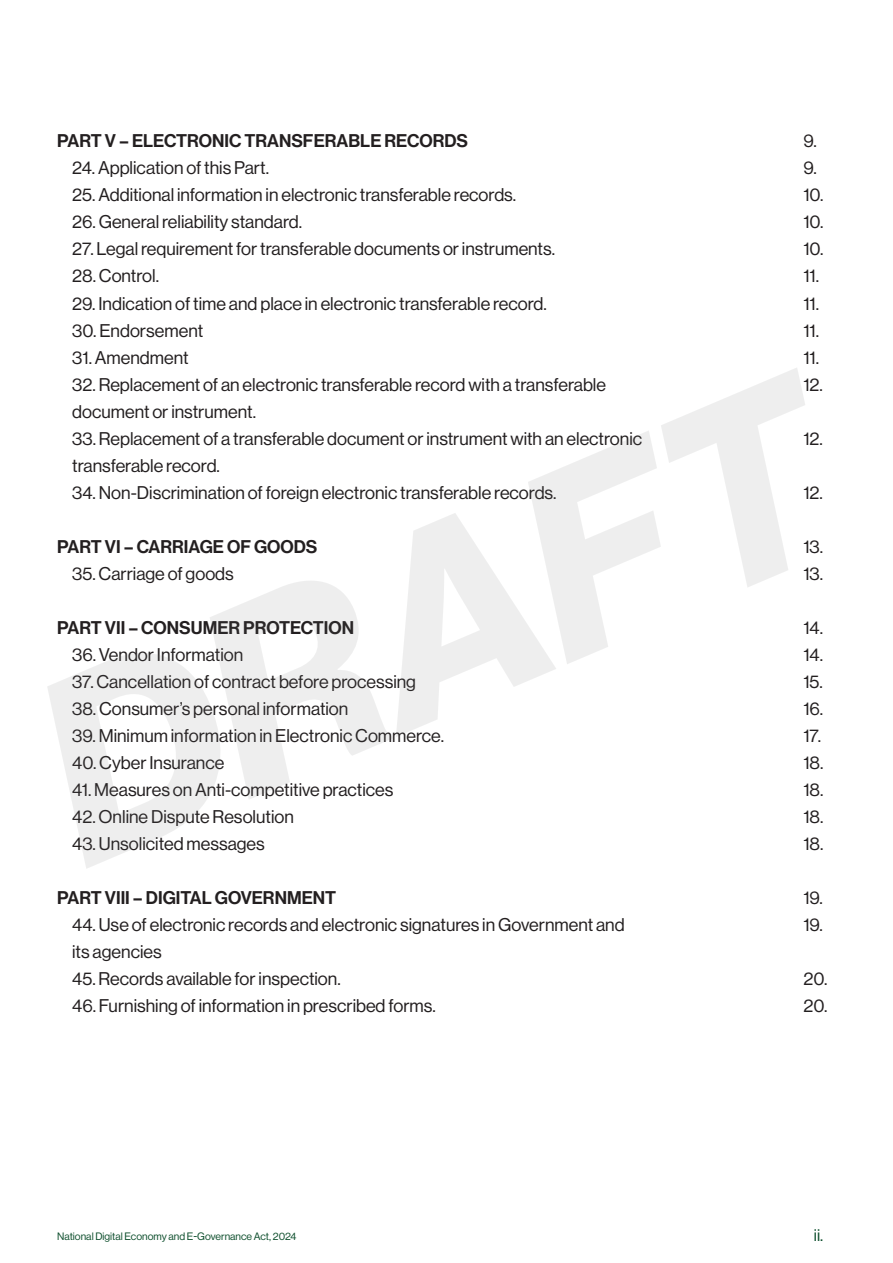
<style>
.page{position:relative;width:893px;height:1263px;background:#fff}
.page>*{position:absolute;margin:0;border:0;box-sizing:border-box;transform-origin:0 0}
.t1{font:18px/27px "Neue Haas Display";color:#231f20}
.t2{font:18px "Neue Haas Display Mediu";color:#231f20}
.t3{font:16.5px "Neue Haas Display";color:#0d4e2c}
.t4{font:10.5px "Neue Haas Display";color:#0d4e2c}
</style>
<div class="page">
<svg style="left:47px;top:368px;width:758px;height:500px"></svg>
<p class="t2" style="left:57px;top:131px;width:412px">PART V – ELECTRONIC TRANSFERABLE RECORDS</p>
<p class="t1" style="left:72px;top:155px;width:198px">24. Application of this Part.</p>
<p class="t1" style="left:72px;top:182px;width:445px">25. Additional information in electronic transferable records.</p>
<p class="t1" style="left:72px;top:209px;width:231px">26. General reliability standard.</p>
<p class="t1" style="left:72px;top:236px;width:484px">27. Legal requirement for transferable documents or instruments.</p>
<p class="t1" style="left:72px;top:263px;width:88px">28. Control.</p>
<p class="t1" style="left:72px;top:290px;width:476px">29. Indication of time and place in electronic transferable record.</p>
<p class="t1" style="left:72px;top:317px;width:133px">30. Endorsement</p>
<p class="t1" style="left:72px;top:344px;width:118px">31. Amendment</p>
<p class="t1" style="left:72px;top:371px;width:535px">32. Replacement of an electronic transferable record with a transferable document or instrument.</p>
<p class="t1" style="left:72px;top:425px;width:571px">33. Replacement of a transferable document or instrument with an electronic transferable record.</p>
<p class="t1" style="left:72px;top:479px;width:486px">34. Non-Discrimination of foreign electronic transferable records.</p>
<p class="t2" style="left:57px;top:536px;width:262px">PART VI – CARRIAGE OF GOODS</p>
<p class="t1" style="left:72px;top:560px;width:163px">35. Carriage of goods</p>
<p class="t2" style="left:57px;top:617px;width:298px">PART VII – CONSUMER PROTECTION</p>
<p class="t1" style="left:72px;top:641px;width:173px">36. Vendor Information</p>
<p class="t1" style="left:72px;top:668px;width:345px">37. Cancellation of contract before processing</p>
<p class="t1" style="left:72px;top:695px;width:278px">38. Consumer’s personal information</p>
<p class="t1" style="left:72px;top:722px;width:373px">39. Minimum information in Electronic Commerce.</p>
<p class="t1" style="left:72px;top:749px;width:154px">40. Cyber Insurance</p>
<p class="t1" style="left:72px;top:776px;width:323px">41. Measures on Anti-competitive practices</p>
<p class="t1" style="left:72px;top:803px;width:223px">42. Online Dispute Resolution</p>
<p class="t1" style="left:72px;top:830px;width:194px">43. Unsolicited messages</p>
<p class="t2" style="left:57px;top:887px;width:280px">PART VIII – DIGITAL GOVERNMENT</p>
<p class="t1" style="left:72px;top:911px;width:554px">44. Use of electronic records and electronic signatures in Government and its agencies</p>
<p class="t1" style="left:72px;top:965px;width:270px">45. Records available for inspection.</p>
<p class="t1" style="left:72px;top:992px;width:365px">46. Furnishing of information in prescribed forms.</p>
<p class="t1" style="left:803px;top:128px;width:22px">9.<br>9.<br>10.<br>10.<br>10.<br>11.<br>11.<br>11.<br>11.<br>12.</p>
<p class="t1" style="left:803px;top:425px;width:21px">12.</p>
<p class="t1" style="left:803px;top:479px;width:21px">12.</p>
<p class="t1" style="left:803px;top:533px;width:21px">13.<br>13.</p>
<p class="t1" style="left:803px;top:614px;width:22px">14.<br>14.<br>15.<br>16.<br>17.<br>18.<br>18.<br>18.<br>18.</p>
<p class="t1" style="left:803px;top:884px;width:21px">19.<br>19.</p>
<p class="t1" style="left:803px;top:965px;width:26px">20.<br>20.</p>
<p class="t4" style="left:57px;top:1230px;width:241px">National Digital Economy and E-Governance Act, 2024</p>
<p class="t3" style="left:814px;top:1226px;width:11px">ii.</p>
</div>
